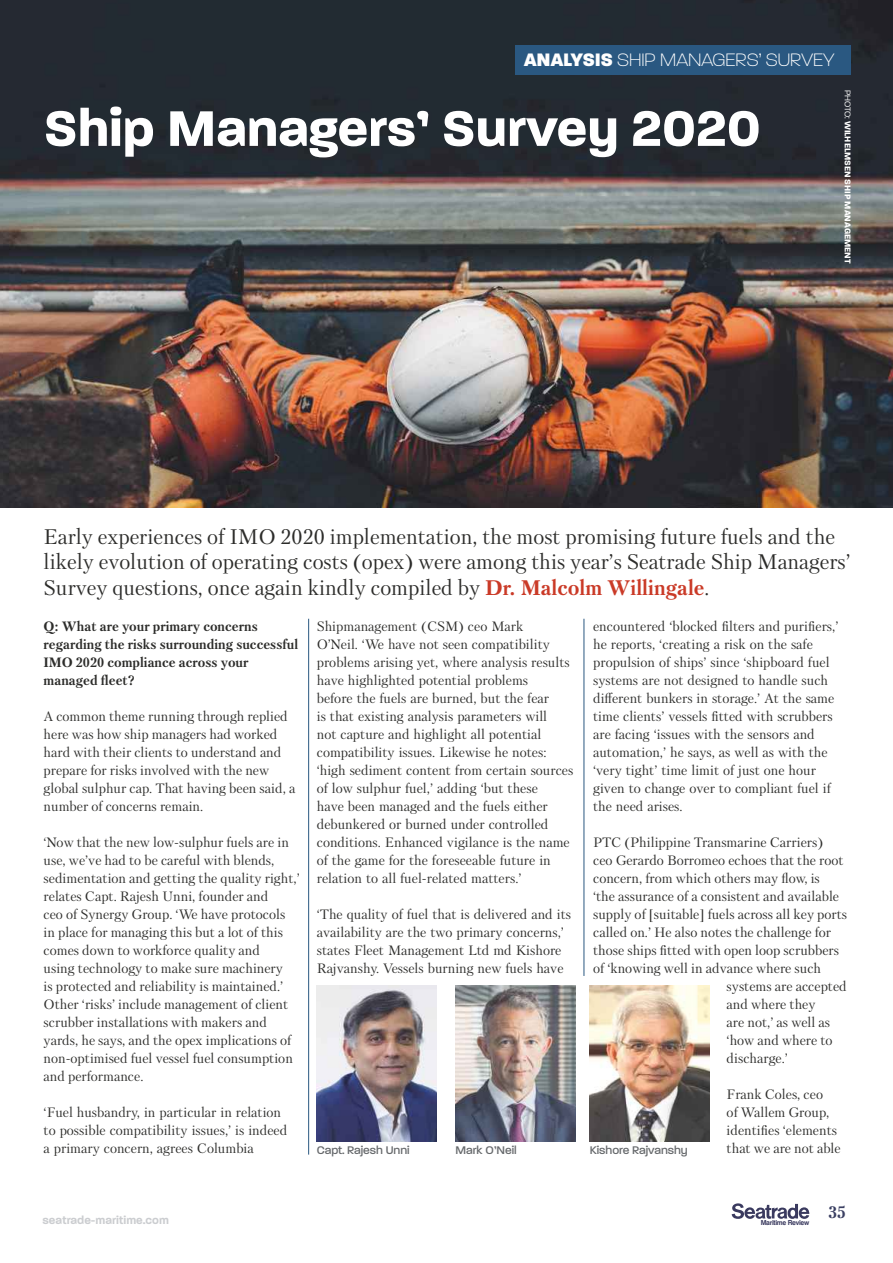
<style>
.page{position:relative;width:893px;height:1263px;background:#fff}
.page>*{position:absolute;margin:0;border:0;box-sizing:border-box;transform-origin:0 0}
.t1{font:700 54px "Paralucent";color:#fff}
.t2{font:21px/25.2px "Petersburg";color:#2c2c2a}
.t3{font:200 19.5px "Paralucent";color:#fff}
.t4{font:700 16.5px "Petersburg";color:#3a3f62}
.t5{font:13.5px/18px "Petersburg";color:#2c2c2a}
.t6{font:700 13.5px/18px "Petersburg";color:#2c2c2a}
.t7{font:500 12px "Paralucent";color:#66696c}
.t8{font:600 12px "Paralucent";color:#cbcdd0}
.t9{font:700 9px "Paralucent";color:#fff}
.t10{font:700 6.9px "Swiss 721 BT";letter-spacing:-.045em;color:#3a3a5f}
.s1{font-weight:800}
.s2{font-weight:300}
.s3{font-weight:700;color:#ca3a27}
</style>
<div class="page">
<hr style="left:308px;top:619px;width:1px;height:535px;background:#2a5881">
<img style="left:0;top:0;width:893px;height:507px">
<hr style="left:584px;top:619px;width:1px;height:357px;background:#2a5881">
<img style="left:317px;top:985px;width:119px;height:156px">
<img style="left:455px;top:985px;width:120px;height:156px">
<img style="left:590px;top:985px;width:120px;height:156px">
<div style="left:515px;top:45px;width:335px;height:29px;background:#2a5881"></div>
<svg style="left:732px;top:1203px;width:77px;height:16px"></svg>
<h3 class="t3" style="left:524px;top:49px;width:312px"><span class="s1">ANALYSIS</span> SHIP MANAGERS’ SURVEY</h3>
<h1 class="t1" style="left:44px;top:96px;width:718px">Ship Managers’ Survey 2020</h1>
<p class="t9" style="left:853px;top:90px;width:175px;rotate:90deg"><span class="s2">PHOTO:</span> WILHELMSEN SHIP MANAGEMENT</p>
<p class="t2" style="left:44px;top:524px;width:808px">Early experiences of IMO 2020 implementation, the most promising future fuels and the likely evolution of operating costs (opex) were among this year’s Seatrade Ship Managers’<br>Survey questions, once again kindly compiled by <span class="s3">Dr. Malcolm Willingale</span>.</p>
<p class="t5" style="left:593px;top:617px;width:247px">encountered ‘blocked filters and purifiers,’ he reports, ‘creating a risk on the safe propulsion of ships’ since ‘shipboard fuel systems are not designed to handle such different bunkers in storage.’ At the same time clients’ vessels fitted with scrubbers are facing ‘issues with the sensors and automation,’ he says, as well as with the ‘very tight’ time limit of just one hour given to change over to compliant fuel if the need arises.</p>
<p class="t5" style="left:593px;top:833px;width:231px">PTC (Philippine Transmarine Carriers)</p>
<p class="t5" style="left:593px;top:851px;width:252px">ceo Gerardo Borromeo echoes that the root</p>
<p class="t5" style="left:593px;top:869px;width:228px">concern, from which others may flow, is</p>
<p class="t5" style="left:593px;top:887px;width:247px">‘the assurance of a consistent and available</p>
<p class="t5" style="left:593px;top:905px;width:256px">supply of [suitable] fuels across all key ports</p>
<p class="t5" style="left:593px;top:923px;width:239px">called on.’ He also notes the challenge for</p>
<p class="t5" style="left:593px;top:941px;width:247px">those ships fitted with open loop scrubbers</p>
<p class="t5" style="left:593px;top:959px;width:229px">of ‘knowing well in advance where such</p>
<p class="t5" style="left:727px;top:977px;width:122px">systems are accepted</p>
<p class="t5" style="left:727px;top:995px;width:90px">and where they</p>
<p class="t5" style="left:727px;top:1013px;width:105px">are not,’ as well as</p>
<p class="t5" style="left:727px;top:1031px;width:107px">‘how and where to</p>
<p class="t5" style="left:727px;top:1049px;width:63px">discharge.’</p>
<p class="t5" style="left:727px;top:1085px;width:116px">Frank Coles, ceo<br>of Wallem Group, identifies ‘elements that we are not able</p>
<p class="t5" style="left:317px;top:617px;width:258px">Shipmanagement (CSM) ceo Mark<br>O’Neil. ‘We have not seen compatibility problems arising yet, where analysis results have highlighted potential problems<br>before the fuels are burned, but the fear<br>is that existing analysis parameters will<br>not capture and highlight all potential compatibility issues. Likewise he notes: ‘high sediment content from certain sources of low sulphur fuel,’ adding ‘but these<br>have been managed and the fuels either debunkered or burned under controlled conditions. Enhanced vigilance is the name of the game for the foreseeable future in relation to all fuel-related matters.’</p>
<p class="t5" style="left:317px;top:905px;width:256px">‘The quality of fuel that is delivered and its availability are the two primary concerns,’ states Fleet Management Ltd md Kishore Rajvanshy. Vessels burning new fuels have</p>
<p class="t6" style="left:44px;top:618px;width:256px">Q: What are your primary concerns regarding the risks surrounding successful<br>IMO 2020 compliance across your managed fleet?</p>
<p class="t5" style="left:44px;top:707px;width:253px">A common theme running through replied here was how ship managers had worked hard with their clients to understand and prepare for risks involved with the new global sulphur cap. That having been said, a number of concerns remain.</p>
<p class="t5" style="left:44px;top:833px;width:258px">‘Now that the new low-sulphur fuels are in use, we’ve had to be careful with blends, sedimentation and getting the quality right,’ relates Capt. Rajesh Unni, founder and<br>ceo of Synergy Group. ‘We have protocols in place for managing this but a lot of this comes down to workforce quality and<br>using technology to make sure machinery<br>is protected and reliability is maintained.’ Other ‘risks’ include management of client scrubber installations with makers and yards, he says, and the opex implications of non-optimised fuel vessel fuel consumption and performance.</p>
<p class="t5" style="left:44px;top:1103px;width:245px">‘Fuel husbandry, in particular in relation to possible compatibility issues,’ is indeed a primary concern, agrees Columbia</p>
<p class="t7" style="left:317px;top:1143px;width:94px">Capt. Rajesh Unni</p>
<p class="t7" style="left:455px;top:1143px;width:63px">Mark O’Neil</p>
<p class="t7" style="left:590px;top:1143px;width:99px">Kishore Rajvanshy</p>
<p class="t8" style="left:43px;top:1213px;width:128px">seatrade-maritime.com</p>
<p class="t10" style="left:761px;top:1218px;width:50px">Maritime Review</p>
<p class="t4" style="left:829px;top:1201px;width:19px">35</p>
</div>
